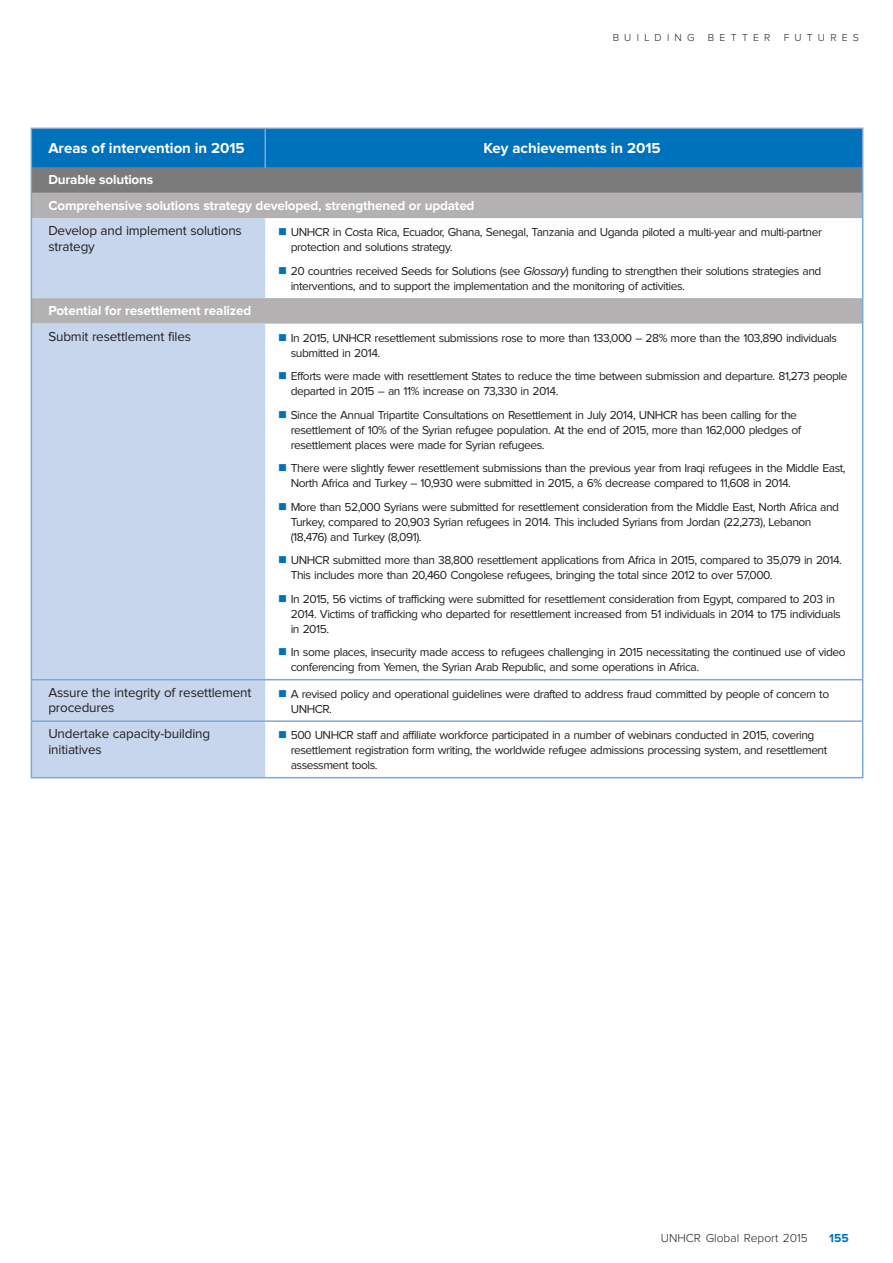
<style>
.page{position:relative;width:893px;height:1263px;background:#fff}
.page>*{position:absolute;margin:0;border:0;box-sizing:border-box;transform-origin:0 0}
.t1{font:700 15px "Proxima Nova";color:#fff}
.t2{font:13.5px/15.6px "Proxima Nova";letter-spacing:-.015em;color:#231f20}
.t3{font:700 13.5px/25.5px "Proxima Nova";letter-spacing:-.015em;color:#fff}
.t4{font:12px/15px "Proxima Nova";letter-spacing:-.04em;color:#231f20}
.t5{font:300 12px "Proxima Nova";color:#231f20}
.t6{font:700 12px "Proxima Nova";color:#0072bc}
.t7{font:300 10.5px "Proxima Nova";letter-spacing:.495em;color:#231f20}
.s1{color:#0072bc}
.s2{font-style:italic}
</style>
<div class="page">
<svg style="left:265px;top:218px;width:597px;height:106px"></svg>
<div style="left:32px;top:218px;width:233px;height:559px;background:#c7d6ed"></div>
<hr style="left:31px;top:777px;width:234px;height:1px;background:#7ea7d8">
<hr style="left:265px;top:777px;width:598px;height:1px;background:#7ea7d8">
<hr style="left:31px;top:720px;width:234px;height:2px;background:#7ea7d8">
<hr style="left:265px;top:720px;width:597px;height:2px;background:#7ea7d8">
<svg style="left:31px;top:129px;width:832px;height:89px;background:#5686a7"></svg>
<svg style="left:31px;top:298px;width:1px;height:26px"></svg>
<svg style="left:862px;top:298px;width:1px;height:26px"></svg>
<hr style="left:31px;top:218px;width:1px;height:80px;background:#7ea7d8">
<hr style="left:862px;top:218px;width:1px;height:80px;background:#7ea7d8">
<hr style="left:31px;top:324px;width:1px;height:355px;background:#7ea7d8">
<hr style="left:862px;top:324px;width:1px;height:356px;background:#7ea7d8">
<hr style="left:31px;top:679px;width:234px;height:1px;background:#7ea7d8">
<hr style="left:31px;top:680px;width:1px;height:40px;background:#7ea7d8">
<hr style="left:862px;top:680px;width:1px;height:41px;background:#7ea7d8">
<hr style="left:31px;top:722px;width:1px;height:55px;background:#7ea7d8">
<hr style="left:862px;top:721px;width:1px;height:56px;background:#7ea7d8">
<hr style="left:265px;top:679px;width:597px;height:1px;background:#7ea7d8">
<hr style="left:31px;top:128px;width:234px;height:1px;background:#7ea7d8">
<hr style="left:31px;top:129px;width:1px;height:39px;background:#7ea7d8">
<hr style="left:265px;top:128px;width:598px;height:1px;background:#7ea7d8">
<hr style="left:862px;top:129px;width:1px;height:39px;background:#7ea7d8">
<hr style="left:264px;top:129px;width:2px;height:39px;background:#7ea7d8">
<p class="t7" style="left:613px;top:33px;width:83px">BUILDING</p>
<p class="t7" style="left:708px;top:33px;width:64px">BETTER</p>
<p class="t7" style="left:784px;top:33px;width:77px">FUTURES</p>
<p class="t1" style="left:48px;top:141px;width:198px">Areas of intervention in 2015</p>
<p class="t1" style="left:483px;top:141px;width:179px">Key achievements in 2015</p>
<p class="t3" style="left:48px;top:167px;width:428px">Durable solutions<br>Comprehensive solutions strategy developed, strengthened or updated</p>
<p class="t2" style="left:48px;top:223px;width:195px">Develop and implement solutions strategy</p>
<p class="t4" style="left:291px;top:225px;width:533px;text-indent:-13px"><span class="s1">■</span> UNHCR in Costa Rica, Ecuador, Ghana, Senegal, Tanzania and Uganda piloted a multi-year and multi-partner protection and solutions strategy.</p>
<p class="t4" style="left:291px;top:264px;width:532px;text-indent:-13px"><span class="s1">■</span> 20 countries received Seeds for Solutions (see <span class="s2">Glossary</span>) funding to strengthen their solutions strategies and interventions, and to support the implementation and the monitoring of activities.</p>
<p class="t3" style="left:48px;top:298px;width:204px">Potential for resettlement realized</p>
<p class="t2" style="left:48px;top:329px;width:144px">Submit resettlement files</p>
<p class="t4" style="left:291px;top:331px;width:548px;text-indent:-13px"><span class="s1">■</span> In 2015, UNHCR resettlement submissions rose to more than 133,000 – 28% more than the 103,890 individuals submitted in 2014.</p>
<p class="t4" style="left:291px;top:369px;width:558px;text-indent:-13px"><span class="s1">■</span> Efforts were made with resettlement States to reduce the time between submission and departure. 81,273 people departed in 2015 – an 11% increase on 73,330 in 2014.</p>
<p class="t4" style="left:291px;top:408px;width:512px;text-indent:-13px"><span class="s1">■</span> Since the Annual Tripartite Consultations on Resettlement in July 2014, UNHCR has been calling for the resettlement of 10% of the Syrian refugee population. At the end of 2015, more than 162,000 pledges of resettlement places were made for Syrian refugees.</p>
<p class="t4" style="left:291px;top:461px;width:556px;text-indent:-13px"><span class="s1">■</span> There were slightly fewer resettlement submissions than the previous year from Iraqi refugees in the Middle East,<br>North Africa and Turkey – 10,930 were submitted in 2015, a 6% decrease compared to 11,608 in 2014.</p>
<p class="t4" style="left:291px;top:500px;width:550px;text-indent:-13px"><span class="s1">■</span> More than 52,000 Syrians were submitted for resettlement consideration from the Middle East, North Africa and<br>Turkey, compared to 20,903 Syrian refugees in 2014. This included Syrians from Jordan (22,273), Lebanon (18,476) and Turkey (8,091).</p>
<p class="t4" style="left:291px;top:553px;width:553px;text-indent:-13px"><span class="s1">■</span> UNHCR submitted more than 38,800 resettlement applications from Africa in 2015, compared to 35,079 in 2014.<br>This includes more than 20,460 Congolese refugees, bringing the total since 2012 to over 57,000.</p>
<p class="t4" style="left:291px;top:592px;width:552px;text-indent:-13px"><span class="s1">■</span> In 2015, 56 victims of trafficking were submitted for resettlement consideration from Egypt, compared to 203 in<br>2014. Victims of trafficking who departed for resettlement increased from 51 individuals in 2014 to 175 individuals in 2015.</p>
<p class="t4" style="left:291px;top:645px;width:556px;text-indent:-13px"><span class="s1">■</span> In some places, insecurity made access to refugees challenging in 2015 necessitating the continued use of video conferencing from Yemen, the Syrian Arab Republic, and some operations in Africa.</p>
<p class="t2" style="left:48px;top:685px;width:205px">Assure the integrity of resettlement procedures</p>
<p class="t4" style="left:291px;top:687px;width:540px;text-indent:-13px"><span class="s1">■</span> A revised policy and operational guidelines were drafted to address fraud committed by people of concern to<br>UNHCR.</p>
<p class="t2" style="left:48px;top:726px;width:163px">Undertake capacity-building initiatives</p>
<p class="t4" style="left:291px;top:728px;width:538px;text-indent:-13px"><span class="s1">■</span> 500 UNHCR staff and affiliate workforce participated in a number of webinars conducted in 2015, covering resettlement registration form writing, the worldwide refugee admissions processing system, and resettlement assessment tools.</p>
<p class="t5" style="left:661px;top:1232px;width:149px">UNHCR Global Report 2015</p>
<p class="t6" style="left:829px;top:1232px;width:21px">155</p>
</div>
